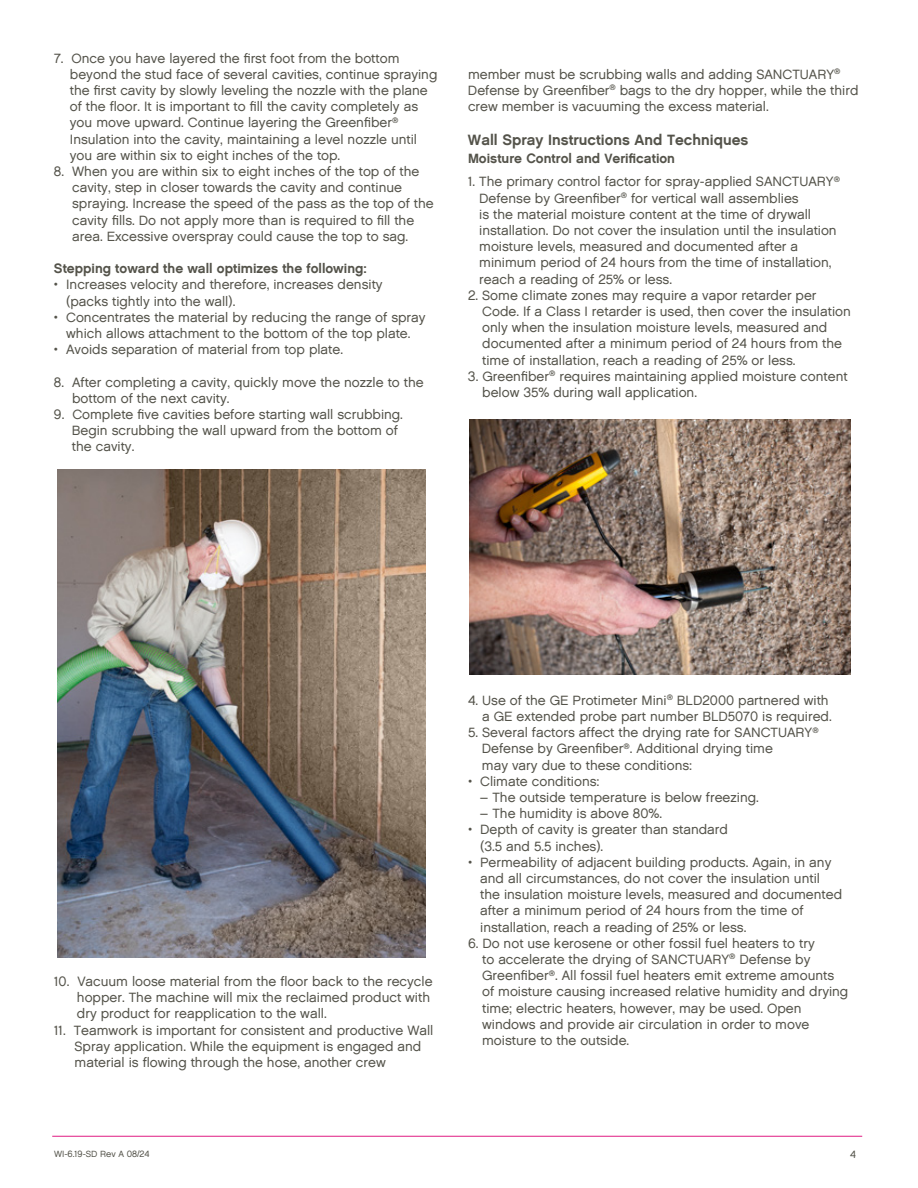
<style>
.page{position:relative;width:918px;height:1188px;background:#fff}
.page>*{position:absolute;margin:0;border:0;box-sizing:border-box;transform-origin:0 0}
.t1{font:15px "Chalet New York Nineteen Sixty";color:#54534a}
.t2{font:13.5px/16.2px "Chalet London Nineteen Sixty";color:#54534a}
.t3{font:13.5px "Chalet New York Nineteen Sixty";color:#54534a}
.t4{font:10.5px "Chalet London Nineteen Sixty";color:#54534a}
.t5{font:9px "Chalet London Nineteen Sixty";color:#54534a}
</style>
<div class="page">
<img style="left:469px;top:420px;width:382px;height:254px">
<img style="left:57px;top:470px;width:368px;height:488px">
<hr style="left:52px;top:1136px;width:810px;height:1px;background:#e01b83">
<p class="t2" style="left:70px;top:50px;width:369px;text-indent:-16px">7. Once you have layered the first foot from the bottom beyond the stud face of several cavities, continue spraying the first cavity by slowly leveling the nozzle with the plane of the floor. It is important to fill the cavity completely as you move upward. Continue layering the Greenfiber<sup>® </sup>Insulation into the cavity, maintaining a level nozzle until you are within six to eight inches of the top.</p>
<p class="t2" style="left:72px;top:163px;width:363px;text-indent:-18px">8. When you are within six to eight inches of the top of the cavity, step in closer towards the cavity and continue spraying. Increase the speed of the pass as the top of the cavity fills. Do not apply more than is required to fill the area. Excessive overspray could cause the top to sag.</p>
<p class="t3" style="left:54px;top:260px;width:314px">Stepping toward the wall optimizes the following:</p>
<p class="t2" style="left:66px;top:277px;width:318px;text-indent:-12px">• Increases velocity and therefore, increases density (packs tightly into the wall).</p>
<p class="t2" style="left:54px;top:309px;width:373px;text-align:center">• Concentrates the material by reducing the range of spray which allows attachment to the bottom of the top plate.</p>
<p class="t2" style="left:54px;top:341px;width:291px">• Avoids separation of material from top plate.</p>
<p class="t2" style="left:72px;top:374px;width:353px;text-indent:-18px">8. After completing a cavity, quickly move the nozzle to the bottom of the next cavity.</p>
<p class="t2" style="left:72px;top:406px;width:333px;text-indent:-18px">9. Complete five cavities before starting wall scrubbing.<br>Begin scrubbing the wall upward from the bottom of the cavity.</p>
<p class="t2" style="left:468px;top:66px;width:392px">member must be scrubbing walls and adding SANCTUARY<sup>®<br></sup>Defense by Greenfiber<sup>®</sup> bags to the dry hopper, while the third crew member is vacuuming the excess material.</p>
<p class="t1" style="left:468px;top:131px;width:282px">Wall Spray Instructions And Techniques</p>
<p class="t3" style="left:468px;top:150px;width:209px">Moisture Control and Verification</p>
<p class="t2" style="left:479px;top:173px;width:362px;text-indent:-11px">1. The primary control factor for spray-applied SANCTUARY<sup>® </sup>Defense by Greenfiber<sup>®</sup> for vertical wall assemblies<br>is the material moisture content at the time of drywall installation. Do not cover the insulation until the insulation moisture levels, measured and documented after a minimum period of 24 hours from the time of installation, reach a reading of 25% or less.</p>
<p class="t2" style="left:482px;top:287px;width:370px;text-indent:-14px">2. Some climate zones may require a vapor retarder per Code. If a Class I retarder is used, then cover the insulation only when the insulation moisture levels, measured and documented after a minimum period of 24 hours from the time of installation, reach a reading of 25% or less.</p>
<p class="t2" style="left:482px;top:368px;width:367px;text-indent:-14px">3. Greenfiber<sup>®</sup> requires maintaining applied moisture content below 35% during wall application.</p>
<p class="t2" style="left:77px;top:973px;width:357px;text-indent:-23px">10. Vacuum loose material from the floor back to the recycle hopper. The machine will mix the reclaimed product with dry product for reapplication to the wall.</p>
<p class="t2" style="left:75px;top:1022px;width:360px;text-indent:-21px">11. Teamwork is important for consistent and productive Wall<br>Spray application. While the equipment is engaged and material is flowing through the hose, another crew</p>
<p class="t2" style="left:468px;top:692px;width:365px;text-align:right">4. Use of the GE Protimeter Mini<sup>®</sup> BLD2000 partnered with a GE extended probe part number BLD5070 is required.</p>
<p class="t2" style="left:482px;top:724px;width:338px;text-indent:-14px">5. Several factors affect the drying rate for SANCTUARY<sup>®<br></sup>Defense by Greenfiber<sup>®</sup>. Additional drying time<br>may vary due to these conditions:</p>
<p class="t2" style="left:468px;top:773px;width:133px">• Climate conditions:</p>
<p class="t2" style="left:480px;top:789px;width:280px">– The outside temperature is below freezing.</p>
<p class="t2" style="left:480px;top:805px;width:184px">– The humidity is above 80%.</p>
<p class="t2" style="left:480px;top:821px;width:249px;text-indent:-12px">• Depth of cavity is greater than standard (3.5 and 5.5 inches).</p>
<p class="t2" style="left:480px;top:854px;width:363px;text-indent:-12px">• Permeability of adjacent building products. Again, in any and all circumstances, do not cover the insulation until the insulation moisture levels, measured and documented after a minimum period of 24 hours from the time of installation, reach a reading of 25% or less.</p>
<p class="t2" style="left:482px;top:935px;width:368px;text-indent:-14px">6. Do not use kerosene or other fossil fuel heaters to try<br>to accelerate the drying of SANCTUARY<sup>®</sup> Defense by Greenfiber<sup>®</sup>. All fossil fuel heaters emit extreme amounts of moisture causing increased relative humidity and drying time; electric heaters, however, may be used. Open windows and provide air circulation in order to move moisture to the outside.</p>
<p class="t5" style="left:54px;top:1149px;width:97px">WI-6.19-SD Rev A 08/24</p>
<p class="t4" style="left:850px;top:1148px;width:7px">4</p>
</div>
